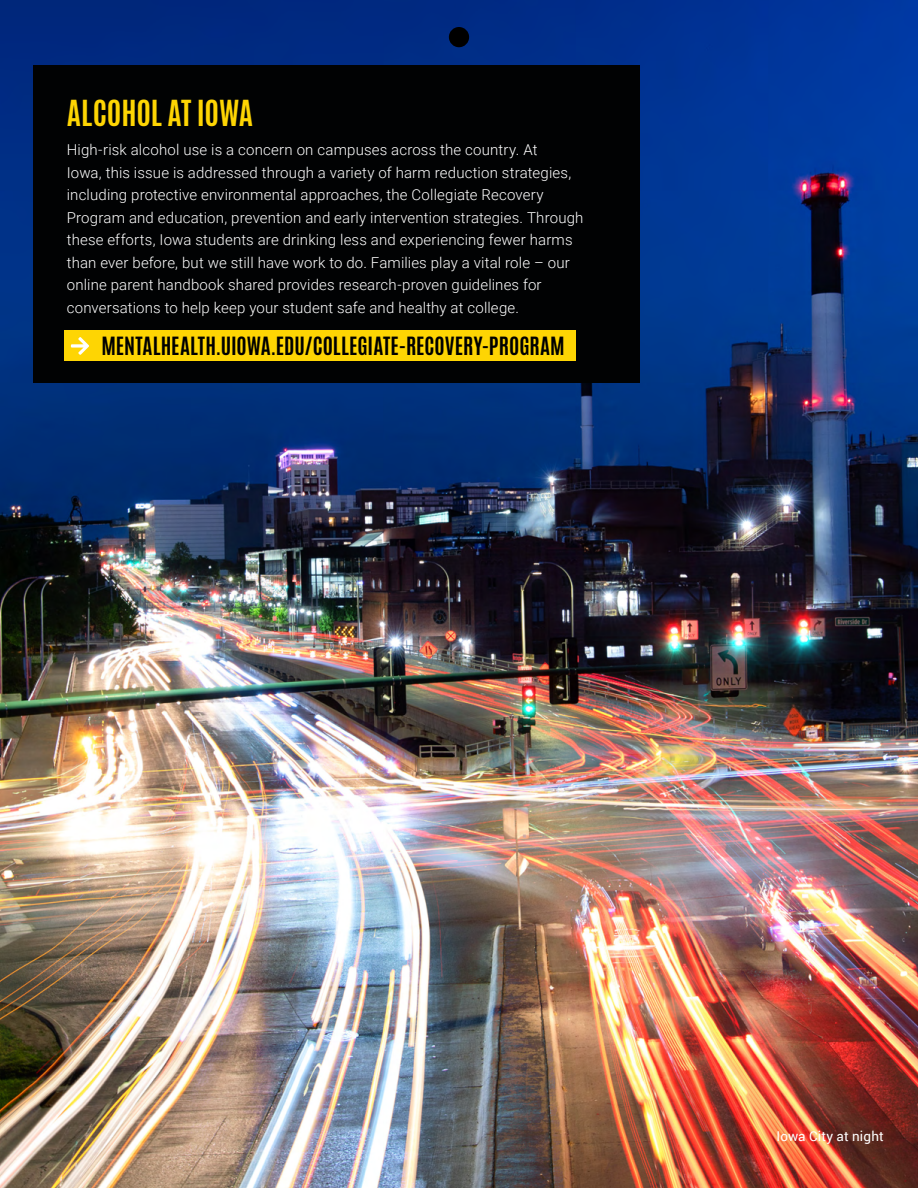
<style>
.page{position:relative;width:918px;height:1188px;background:#fff}
.page>*{position:absolute;margin:0;border:0;box-sizing:border-box;transform-origin:0 0}
.body{font:700 30px "Antonio";letter-spacing:-.005em;color:#fed503}
.body-2{font:700 21px "Antonio";color:#000}
.body-3{font:300 15px/22.5px "Roboto";letter-spacing:.01em;color:#fff}
.body-4{font:13.5px "Roboto";letter-spacing:.01em;color:#fff}
</style>
<div class="page">
<img style="left:0;top:0;width:918px;height:1188px">
<div style="left:33px;top:65px;width:607px;height:317px;background:#010203"></div>
<div style="left:64px;top:331px;width:512px;height:30px;background:#fed503"></div>
<svg style="left:71px;top:337px;width:18px;height:18px"></svg>
<div style="left:449px;top:27px;width:20px;height:20px;background:#000;border-radius:50%"></div>
<p class="body" style="left:67px;top:90px;width:188px">ALCOHOL AT IOWA</p>
<p class="body-3" style="left:67px;top:138px;width:518px">High-risk alcohol use is a concern on campuses across the country. At<br>Iowa, this issue is addressed through a variety of harm reduction strategies, including protective environmental approaches, the Collegiate Recovery Program and education, prevention and early intervention strategies. Through these efforts, Iowa students are drinking less and experiencing fewer harms than ever before, but we still have work to do. Families play a vital role – our online parent handbook shared provides research-proven guidelines for conversations to help keep your student safe and healthy at college.</p>
<p class="body-2" style="left:102px;top:330px;width:465px">MENTALHEALTH.UIOWA.EDU/COLLEGIATE-RECOVERY-PROGRAM</p>
<p class="body-4" style="left:777px;top:1126px;width:109px">Iowa City at night</p>
</div>
